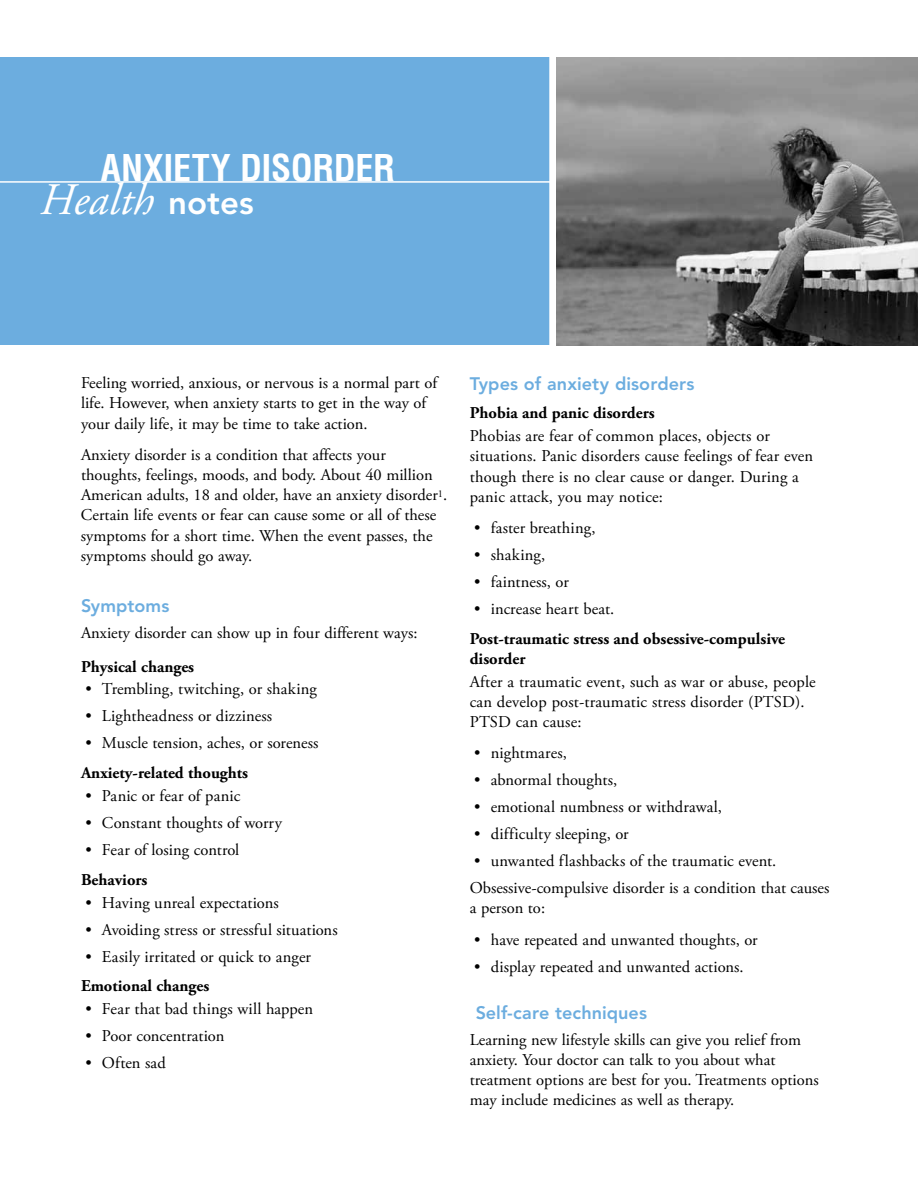
<style>
.page{position:relative;width:918px;height:1188px;background:#fff}
.page>*{position:absolute;margin:0;border:0;box-sizing:border-box;transform-origin:0 0}
.t1{font:italic 45px "Adobe Garamond";color:#fff}
.t2{font:700 condensed 36px "Helvetica";letter-spacing:-.01em;color:#fff}
.t3{font:800 18px "Avenir";letter-spacing:.005em;color:#6caddf}
.t4{font:16.5px/20.2px "Adobe Garamond Pro";color:#000}
.t5{font:700 16.5px/20.2px "Adobe Garamond Pro";color:#000}
.s1{font-family:"Avenir";font-weight:800;font-style:normal;font-size:33px}
</style>
<div class="page">
<div style="left:0;top:58px;width:556px;height:287px;background:#6caddf"></div>
<div style="left:549px;top:12px;width:9px;height:350px;background:#fff"></div>
<hr style="left:0;top:181px;width:557px;height:2px;background:#fff">
<img style="left:557px;top:58px;width:361px;height:287px">
<h2 class="t2" style="left:101px;top:146px;width:296px">ANXIETY DISORDER</h2>
<h1 class="t1" style="left:38px;top:176px;width:217px">Health <span class="s1">notes</span></h1>
<p class="t4" style="left:81px;top:373px;width:358px">Feeling worried, anxious, or nervous is a normal part of life. However, when anxiety starts to get in the way of your daily life, it may be time to take action.</p>
<p class="t4" style="left:81px;top:445px;width:368px">Anxiety disorder is a condition that affects your thoughts, feelings, moods, and body. About 40 million American adults, 18 and older, have an anxiety disorder<sup>1</sup>.<br>Certain life events or fear can cause some or all of these symptoms for a short time. When the event passes, the symptoms should go away.</p>
<p class="t3" style="left:81px;top:595px;width:90px">Symptoms</p>
<p class="t4" style="left:81px;top:623px;width:338px">Anxiety disorder can show up in four different ways:</p>
<p class="t5" style="left:81px;top:656px;width:115px">Physical changes</p>
<p class="t4" style="left:85px;top:680px;width:233px">• Trembling, twitching, or shaking</p>
<p class="t4" style="left:85px;top:707px;width:188px">• Lightheadness or dizziness</p>
<p class="t4" style="left:85px;top:734px;width:235px">• Muscle tension, aches, or soreness</p>
<p class="t5" style="left:81px;top:763px;width:169px">Anxiety-related thoughts</p>
<p class="t4" style="left:85px;top:786px;width:156px">• Panic or fear of panic</p>
<p class="t4" style="left:85px;top:813px;width:198px">• Constant thoughts of worry</p>
<p class="t4" style="left:85px;top:840px;width:155px">• Fear of losing control</p>
<p class="t5" style="left:81px;top:870px;width:68px">Behaviors</p>
<p class="t4" style="left:85px;top:893px;width:195px">• Having unreal expectations</p>
<p class="t4" style="left:85px;top:920px;width:254px">• Avoiding stress or stressful situations</p>
<p class="t4" style="left:85px;top:947px;width:227px">• Easily irritated or quick to anger</p>
<p class="t5" style="left:81px;top:976px;width:130px">Emotional changes</p>
<p class="t4" style="left:85px;top:1000px;width:229px">• Fear that bad things will happen</p>
<p class="t4" style="left:85px;top:1027px;width:140px">• Poor concentration</p>
<p class="t4" style="left:85px;top:1054px;width:82px">• Often sad</p>
<p class="t3" style="left:470px;top:373px;width:226px">Types of anxiety disorders</p>
<p class="t5" style="left:470px;top:403px;width:186px">Phobia and panic disorders</p>
<p class="t4" style="left:470px;top:426px;width:345px">Phobias are fear of common places, objects or situations. Panic disorders cause feelings of fear even though there is no clear cause or danger. During a panic attack, you may notice:</p>
<p class="t4" style="left:474px;top:518px;width:123px">• faster breathing,</p>
<p class="t4" style="left:474px;top:545px;width:73px">• shaking,</p>
<p class="t4" style="left:474px;top:572px;width:96px">• faintness, or</p>
<p class="t4" style="left:474px;top:599px;width:142px">• increase heart beat.</p>
<p class="t5" style="left:470px;top:628px;width:317px">Post-traumatic stress and obsessive-compulsive disorder</p>
<p class="t4" style="left:470px;top:672px;width:348px">After a traumatic event, such as war or abuse, people can develop post-traumatic stress disorder (PTSD).<br>PTSD can cause:</p>
<p class="t4" style="left:474px;top:743px;width:94px">• nightmares,</p>
<p class="t4" style="left:474px;top:770px;width:144px">• abnormal thoughts,</p>
<p class="t4" style="left:474px;top:797px;width:249px">• emotional numbness or withdrawal,</p>
<p class="t4" style="left:474px;top:824px;width:156px">• difficulty sleeping, or</p>
<p class="t4" style="left:470px;top:848px;width:361px;line-height:27px">• unwanted flashbacks of the traumatic event.<br>Obsessive-compulsive disorder is a condition that causes</p>
<p class="t4" style="left:470px;top:899px;width:77px">a person to:</p>
<p class="t4" style="left:474px;top:930px;width:285px">• have repeated and unwanted thoughts, or</p>
<p class="t4" style="left:474px;top:957px;width:271px">• display repeated and unwanted actions.</p>
<p class="t3" style="left:476px;top:1002px;width:173px">Self-care techniques</p>
<p class="t4" style="left:470px;top:1030px;width:350px">Learning new lifestyle skills can give you relief from anxiety. Your doctor can talk to you about what treatment options are best for you. Treatments options may include medicines as well as therapy.</p>
</div>
